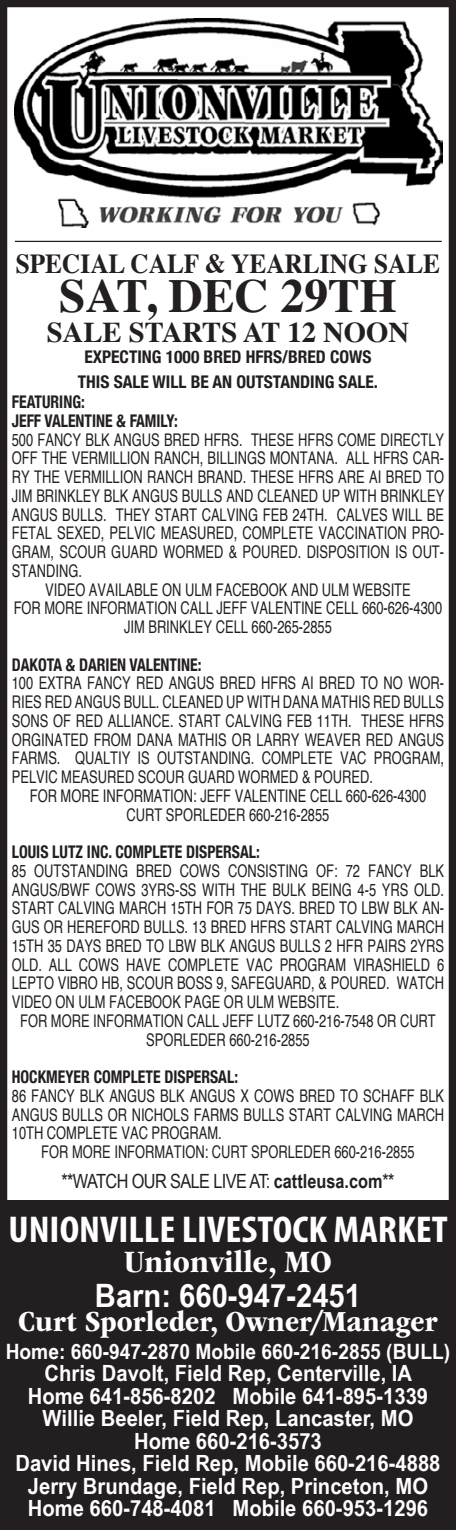
<style>
.page{position:relative;width:456px;height:1530px;background:#fff}
.page>*{position:absolute;margin:0;border:0;box-sizing:border-box;transform-origin:0 0}
.t1{font:700 47.5px "Times";color:#231f20}
.t2{font:700 condensed 37.5px "Myriad Pro";color:#fff;scale:1.08 1}
.t3{font:700 32.25px "Arial Narrow";color:#fff;scale:1.1 1}
.t4{font:700 condensed 32.25px "ITC Garamond Std";color:#fff;scale:1.1 1}
.t5{font:700 condensed 30.25px "ITC Garamond Std";color:#fff;scale:1.1 1}
.t6{font:700 28.75px "Times";color:#231f20}
.t7{font:700 27.5px "Times";color:#231f20;scale:.92 1}
.t8{font:700 22.25px/22.5px "Arial Narrow";color:#fff;text-align:center;scale:1.1 1}
.t9{font:700 21.25px "Arial Narrow";color:#fff;scale:1.1 1}
.t10{font:19.5px "Arial Narrow";letter-spacing:-.03em;color:#231f20}
.t11{font:condensed 17.5px/18.8px "Helvetica";color:#231f20;text-align:justify;scale:.9 1}
.t12{font:700 condensed 17.5px/18.8px "Helvetica Neue";color:#231f20;scale:.9 1}
.t13{font:700 condensed 17.5px/25px "Helvetica Neue";color:#231f20;text-align:center}
.s1{font-weight:700}
</style>
<div class="page">
<div style="left:0;top:0;width:456px;height:1530px;border:7px solid #231f20"></div>
<img style="left:15px;top:18px;width:427px;height:210px">
<hr style="left:15px;top:241px;width:426px;height:1px;background:#231f20">
<div style="left:0;top:1201px;width:456px;height:328px;background:#231f20"></div>
<h3 class="t7" style="left:16px;top:237px;width:462px">SPECIAL CALF &amp; YEARLING SALE</h3>
<h1 class="t1" style="left:59px;top:251px;width:339px">SAT, DEC 29TH</h1>
<h3 class="t6" style="left:47px;top:305px;width:364px">SALE STARTS AT 12 NOON</h3>
<p class="t13" style="left:78px;top:343px;width:301px">EXPECTING 1000 BRED HFRS/BRED COWS<br>THIS SALE WILL BE AN OUTSTANDING SALE.</p>
<p class="t12" style="left:12px;top:391px;width:186px">FEATURING:<br>JEFF VALENTINE &amp; FAMILY:</p>
<p class="t11" style="left:12px;top:430px;width:482px">500 FANCY BLK ANGUS BRED HFRS. THESE HFRS COME DIRECTLY</p>
<p class="t11" style="left:12px;top:448px;width:482px">OFF THE VERMILLION RANCH, BILLINGS MONTANA. ALL HFRS CAR-</p>
<p class="t11" style="left:12px;top:467px;width:482px">RY THE VERMILLION RANCH BRAND. THESE HFRS ARE AI BRED TO</p>
<p class="t11" style="left:12px;top:486px;width:482px">JIM BRINKLEY BLK ANGUS BULLS AND CLEANED UP WITH BRINKLEY</p>
<p class="t11" style="left:12px;top:505px;width:482px">ANGUS BULLS. THEY START CALVING FEB 24TH. CALVES WILL BE</p>
<p class="t11" style="left:12px;top:523px;width:482px">FETAL SEXED, PELVIC MEASURED, COMPLETE VACCINATION PRO-</p>
<p class="t11" style="left:12px;top:542px;width:482px">GRAM, SCOUR GUARD WORMED &amp; POURED. DISPOSITION IS OUT-</p>
<p class="t11" style="left:12px;top:561px;width:79px">STANDING.</p>
<p class="t11" style="left:45px;top:580px;width:407px">VIDEO AVAILABLE ON ULM FACEBOOK AND ULM WEBSITE</p>
<p class="t11" style="left:14px;top:598px;width:477px">FOR MORE INFORMATION CALL JEFF VALENTINE CELL 660-626-4300</p>
<p class="t11" style="left:124px;top:617px;width:232px">JIM BRINKLEY CELL 660-265-2855</p>
<p class="t12" style="left:12px;top:654px;width:212px">DAKOTA &amp; DARIEN VALENTINE:</p>
<p class="t11" style="left:12px;top:673px;width:482px">100 EXTRA FANCY RED ANGUS BRED HFRS AI BRED TO NO WOR-RIES RED ANGUS BULL. CLEANED UP WITH DANA MATHIS RED BULLS SONS OF RED ALLIANCE. START CALVING FEB 11TH. THESE HFRS ORGINATED FROM DANA MATHIS OR LARRY WEAVER RED ANGUS FARMS. QUALTIY IS OUTSTANDING. COMPLETE VAC PROGRAM, PELVIC MEASURED SCOUR GUARD WORMED &amp; POURED.</p>
<p class="t11" style="left:30px;top:786px;width:442px;text-align:center">FOR MORE INFORMATION: JEFF VALENTINE CELL 660-626-4300<br>CURT SPORLEDER 660-216-2855</p>
<p class="t12" style="left:12px;top:841px;width:277px">LOUIS LUTZ INC. COMPLETE DISPERSAL:</p>
<p class="t11" style="left:12px;top:861px;width:482px">85 OUTSTANDING BRED COWS CONSISTING OF: 72 FANCY BLK</p>
<p class="t11" style="left:12px;top:880px;width:482px">ANGUS/BWF COWS 3YRS-SS WITH THE BULK BEING 4-5 YRS OLD.</p>
<p class="t11" style="left:12px;top:898px;width:482px">START CALVING MARCH 15TH FOR 75 DAYS. BRED TO LBW BLK AN-</p>
<p class="t11" style="left:12px;top:917px;width:482px">GUS OR HEREFORD BULLS. 13 BRED HFRS START CALVING MARCH</p>
<p class="t11" style="left:12px;top:936px;width:481px">15TH 35 DAYS BRED TO LBW BLK ANGUS BULLS 2 HFR PAIRS 2YRS</p>
<p class="t11" style="left:12px;top:955px;width:482px">OLD. ALL COWS HAVE COMPLETE VAC PROGRAM VIRASHIELD 6</p>
<p class="t11" style="left:12px;top:973px;width:482px">LEPTO VIBRO HB, SCOUR BOSS 9, SAFEGUARD, &amp; POURED. WATCH</p>
<p class="t11" style="left:12px;top:992px;width:365px">VIDEO ON ULM FACEBOOK PAGE OR ULM WEBSITE.</p>
<p class="t11" style="left:20px;top:1011px;width:463px">FOR MORE INFORMATION CALL JEFF LUTZ 660-216-7548 OR CURT</p>
<p class="t11" style="left:146px;top:1030px;width:183px">SPORLEDER 660-216-2855</p>
<p class="t12" style="left:12px;top:1066px;width:253px">HOCKMEYER COMPLETE DISPERSAL:</p>
<p class="t11" style="left:12px;top:1086px;width:481px">86 FANCY BLK ANGUS BLK ANGUS X COWS BRED TO SCHAFF BLK</p>
<p class="t11" style="left:12px;top:1105px;width:482px">ANGUS BULLS OR NICHOLS FARMS BULLS START CALVING MARCH</p>
<p class="t11" style="left:12px;top:1123px;width:235px">10TH COMPLETE VAC PROGRAM.</p>
<p class="t11" style="left:41px;top:1142px;width:416px">FOR MORE INFORMATION: CURT SPORLEDER 660-216-2855</p>
<p class="t10" style="left:61px;top:1167px;width:334px">**WATCH OUR SALE LIVE AT: <span class="s1">cattleusa.com</span>**</p>
<h2 class="t2" style="left:8px;top:1206px;width:408px">UNIONVILLE LIVESTOCK MARKET</h2>
<h3 class="t4" style="left:124px;top:1244px;width:190px">Unionville, MO</h3>
<h3 class="t3" style="left:95px;top:1271px;width:243px">Barn: 660-947-2451</h3>
<h3 class="t5" style="left:18px;top:1305px;width:382px">Curt Sporleder, Owner/Manager</h3>
<p class="t9" style="left:6px;top:1335px;width:405px">Home: 660-947-2870 Mobile 660-216-2855 (BULL)</p>
<p class="t8" style="left:15px;top:1361px;width:388px">Chris Davolt, Field Rep, Centerville, IA Home 641-856-8202 Mobile 641-895-1339<br>Willie Beeler, Field Rep, Lancaster, MO Home 660-216-3573<br>David Hines, Field Rep, Mobile 660-216-4888<br>Jerry Brundage, Field Rep, Princeton, MO Home 660-748-4081 Mobile 660-953-1296</p>
</div>
